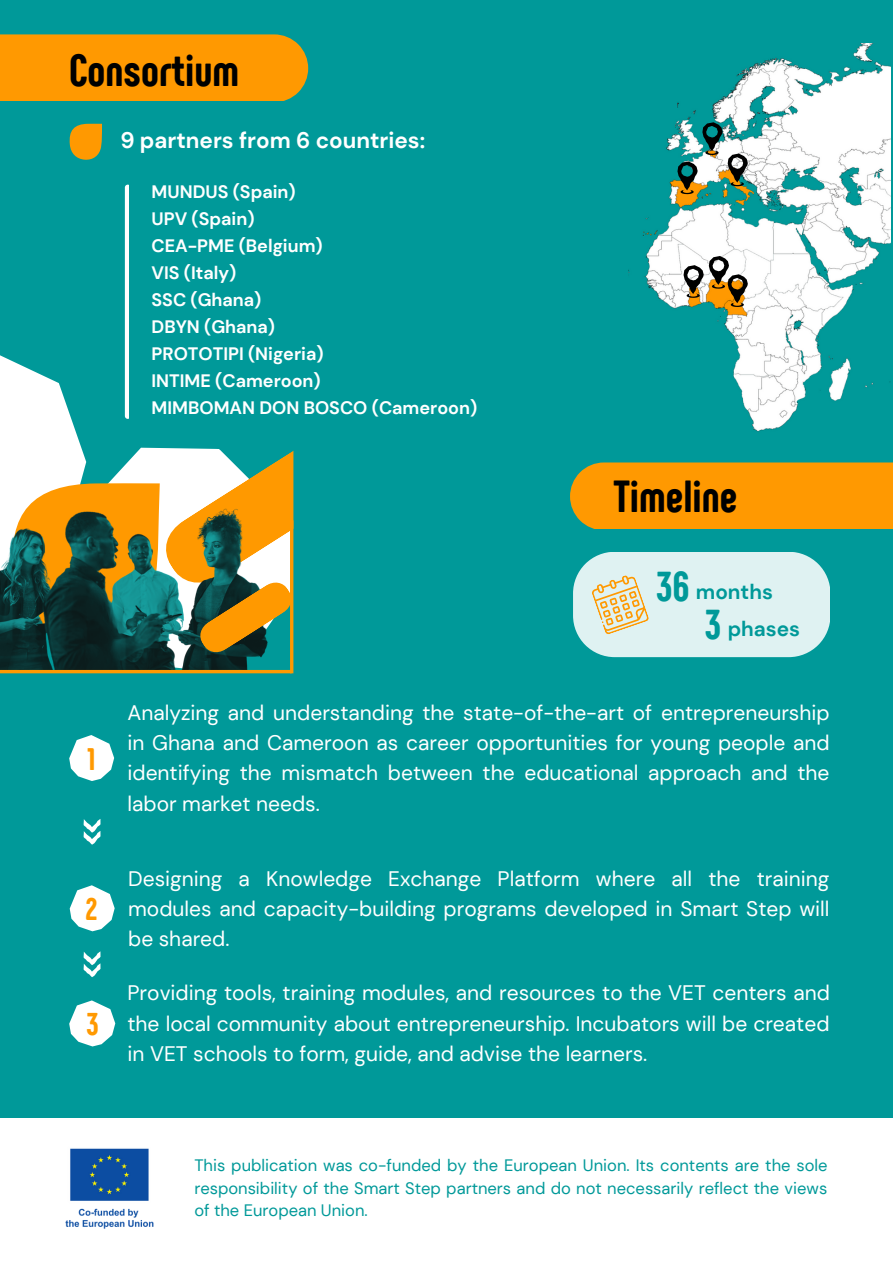
<style>
.page{position:relative;width:893px;height:1264px;background:#fff}
.page>*{position:absolute;margin:0;border:0;box-sizing:border-box;transform-origin:0 0}
.t1{font:44.7px "RTL Phenomena Bold";color:#000}
.t2{font:31.35px "RTL Phenomena Bold";color:#ff9901}
.t3{font:31.05px "RTL Phenomena Bold";color:#ff9901}
.t4{font:700 22.5px "DM Sans";color:#fff}
.t5{font:21px/30.3px "DM Sans";color:#fff;text-align:justify}
.t6{font:700 20.7px/36.8px "DM Sans";color:#099}
.t7{font:700 18px/27px "DM Sans";color:#fff}
.t8{font:16.5px/22.5px "DM Sans";color:#099;text-align:justify}
.s1{font-family:"RTL Phenomena Bold";font-weight:400;font-size:41.55px}
</style>
<div class="page">
<div style="left:0;top:0;width:892px;height:1262px;background:#099"></div>
<img style="left:628px;top:43px;width:262px;height:389px">
<div style="left:614px;top:34px;width:63px;height:79px;background:#099"></div>
<svg style="left:683px;top:256px;width:64px;height:51px;background:#b09b75"></svg>
<svg style="left:677px;top:122px;width:70px;height:72px"></svg>
<svg style="left:70px;top:124px;width:32px;height:36px"></svg>
<div style="left:0;top:34px;width:308px;height:67px;background:#ff9901"></div>
<div style="left:570px;top:462px;width:322px;height:67px;background:#ff9901"></div>
<svg style="left:573px;top:552px;width:256px;height:105px;background:#d4eae5"></svg>
<svg style="left:69px;top:735px;width:45px;height:46px"></svg>
<svg style="left:69px;top:1000px;width:46px;height:46px"></svg>
<svg style="left:70px;top:885px;width:45px;height:46px"></svg>
<svg style="left:84px;top:819px;width:16px;height:25px"></svg>
<svg style="left:84px;top:951px;width:16px;height:26px"></svg>
<div style="left:0;top:1117px;width:892px;height:145px;background:#fff"></div>
<img style="left:65px;top:1148px;width:89px;height:81px">
<img style="left:0;top:658px;width:282px;height:12px">
<svg style="left:0;top:185px;width:294px;height:473px"></svg>
<hr style="left:0;top:670px;width:292px;height:3px;background:#f90">
<hr style="left:290px;top:520px;width:3px;height:153px;background:#f90">
<h1 class="t1" style="left:69px;top:41px;width:171px">Consortium</h1>
<p class="t4" style="left:120px;top:125px;width:306px">9 partners from 6 countries:</p>
<p class="t7" style="left:151px;top:178px;width:327px">MUNDUS (Spain)<br>UPV (Spain)<br>CEA-PME (Belgium)<br>VIS (Italy)<br>SSC (Ghana)<br>DBYN (Ghana)<br>PROTOTIPI (Nigeria)<br>INTIME (Cameroon)<br>MIMBOMAN DON BOSCO (Cameroon)</p>
<h1 class="t1" style="left:613px;top:467px;width:125px">Timeline</h1>
<p class="t6" style="left:704px;top:573px;width:97px;text-indent:-49px"><span class="s1">36</span> months<br><span class="s1">3</span> phases</p>
<h3 class="t3" style="left:87px;top:738px;width:10px">1</h3>
<h3 class="t3" style="left:85px;top:888px;width:13px">2</h3>
<h2 class="t2" style="left:86px;top:1003px;width:14px">3</h2>
<p class="t5" style="left:127px;top:697px;width:703px">Analyzing and understanding the state-of-the-art of entrepreneurship in Ghana and Cameroon as career opportunities for young people and identifying the mismatch between the educational approach and the labor market needs.</p>
<p class="t5" style="left:128px;top:863px;width:703px">Designing a Knowledge Exchange Platform where all the training modules and capacity-building programs developed in Smart Step will be shared.</p>
<p class="t5" style="left:127px;top:978px;width:703px">Providing tools, training modules, and resources to the VET centers and the local community about entrepreneurship. Incubators will be created in VET schools to form, guide, and advise the learners.</p>
<p class="t8" style="left:194px;top:1154px;width:634px">This publication was co-funded by the European Union. Its contents are the sole responsibility of the Smart Step partners and do not necessarily reflect the views of the European Union.</p>
</div>
